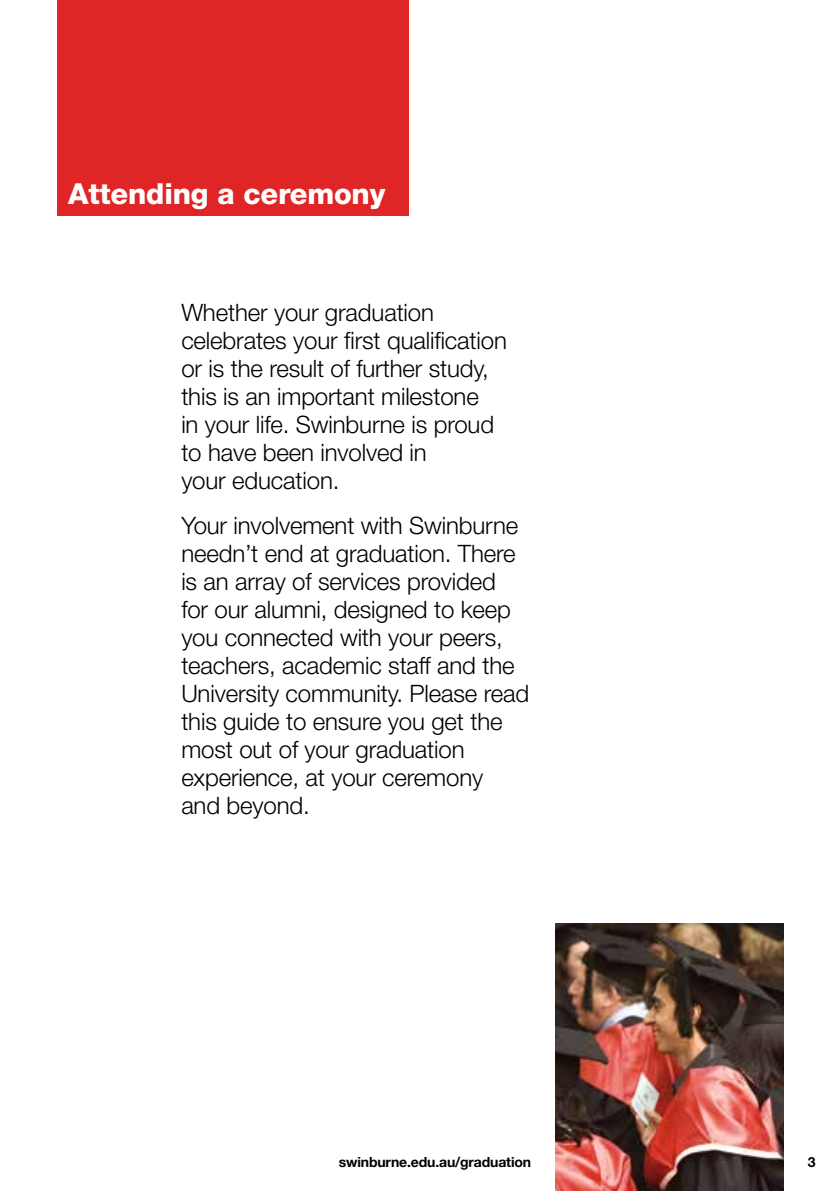
<style>
.page{position:relative;width:840px;height:1191px;background:#fff}
.page>*{position:absolute;margin:0;border:0;box-sizing:border-box;transform-origin:0 0}
.t1{font:800 29px "Helvetica Neue";letter-spacing:-.005em;color:#fff}
.t2{font:300 24px/28px "Helvetica Neue";letter-spacing:-.005em;color:#000}
.t3{font:700 14px "Helvetica Neue";letter-spacing:-.01em;color:#000}
</style>
<div class="page">
<div style="left:57px;top:0;width:351px;height:215px;background:#df2525"></div>
<img style="left:555px;top:923px;width:227px;height:268px">
<p class="t1" style="left:68px;top:177px;width:318px">Attending a ceremony</p>
<p class="t2" style="left:181px;top:298px;width:327px">Whether your graduation celebrates your first qualification or is the result of further study, this is an important milestone<br>in your life. Swinburne is proud to have been involved in<br>your education.</p>
<p class="t2" style="left:181px;top:511px;width:349px">Your involvement with Swinburne needn’t end at graduation. There is an array of services provided<br>for our alumni, designed to keep you connected with your peers, teachers, academic staff and the<br>University community. Please read this guide to ensure you get the most out of your graduation experience, at your ceremony<br>and beyond.</p>
<p class="t3" style="left:338px;top:1153px;width:194px">swinburne.edu.au/graduation</p>
<p class="t3" style="left:807px;top:1153px;width:9px">3</p>
</div>
